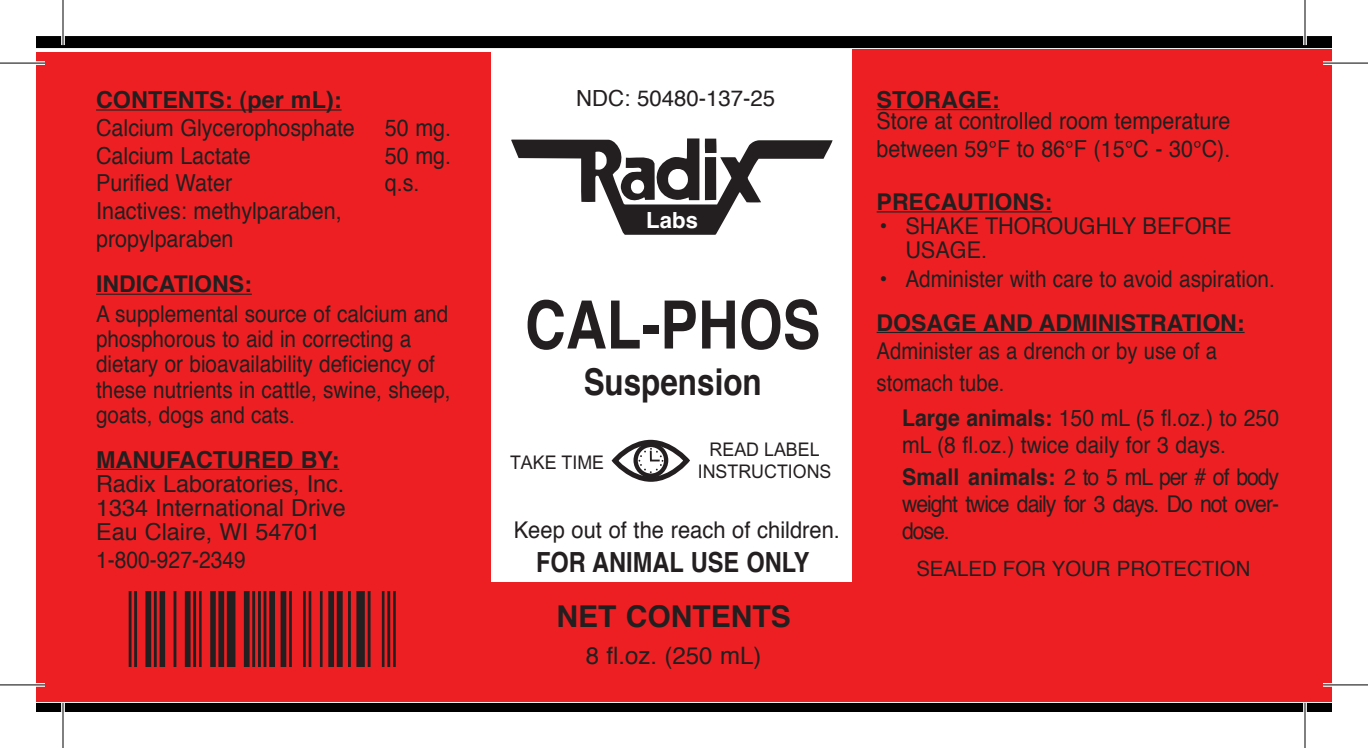
<style>
.page{position:relative;width:1368px;height:748px;background:#fff}
.page>*{position:absolute;margin:0;border:0;box-sizing:border-box;transform-origin:0 0}
.t1{font:700 66.6px "Helvetica";color:#231f20;scale:.85 1}
.t2{font:700 36.9px "Helvetica";color:#231f20;scale:.85 1}
.t3{font:700 30px "Helvetica";color:#231f20}
.t4{font:700 27.6px "Helvetica";color:#231f20;scale:.85 1}
.t5{font:24px "Helvetica";color:#231f20}
.t6{font:23.4px/27.6px "Helvetica";color:#231f20;scale:.92 1}
.t7{font:23.4px/24px "Helvetica";color:#231f20;text-align:justify}
.t8{font:700 23.4px "Helvetica";color:#231f20}
.t9{font:23.4px "Helvetica";color:#231f20;scale:.9 1}
.t10{font:23.1px/25.2px "Helvetica";color:#231f20;scale:.9 1}
.t11{font:23.1px/27.3px "Helvetica";color:#231f20;scale:.92 1}
.t12{font:23.1px/27.3px "Helvetica";letter-spacing:-.05em;color:#231f20;scale:.92 1}
.t13{font:23.1px/31.5px "Helvetica";color:#231f20;scale:.88 1}
.t14{font:23.1px/24px "Helvetica";color:#231f20;scale:.94 1}
.t15{font:23.1px "Helvetica";color:#231f20;scale:.95 1}
.t16{font:700 23.1px "Helvetica";color:#231f20}
.t17{font:22.2px "Helvetica";color:#231f20}
.t18{font:700 22.2px "Helvetica";color:#fff}
.t19{font:21px "Helvetica";color:#231f20}
.t20{font:18.9px/22.5px "Helvetica";color:#231f20;text-align:center;scale:.95 1}
.s1{font-weight:700}
</style>
<div class="page">
<div style="left:483px;top:582px;width:369px;height:119px;background:#ee1f23"></div>
<div style="left:852px;top:50px;width:480px;height:651px;background:#ee1f23"></div>
<div style="left:36px;top:52px;width:455px;height:649px;background:#ee1f23"></div>
<hr style="left:96px;top:109px;width:246px;height:1px;background:#231f20">
<hr style="left:96px;top:293px;width:156px;height:1px;background:#231f20">
<hr style="left:96px;top:468px;width:243px;height:1px;background:#231f20">
<hr style="left:877px;top:109px;width:123px;height:1px;background:#231f20">
<hr style="left:877px;top:211px;width:175px;height:1px;background:#231f20">
<hr style="left:877px;top:331px;width:368px;height:2px;background:#231f20">
<svg style="left:511px;top:138px;width:322px;height:96px"></svg>
<svg style="left:615px;top:442px;width:72px;height:37px"></svg>
<div style="left:612px;top:439px;width:77px;height:42px;border:5px solid #231f20;border-radius:50%"></div>
<div style="left:634px;top:442px;width:34px;height:35px;border:4px solid #231f20;border-radius:50%"></div>
<svg style="left:639px;top:447px;width:24px;height:25px"></svg>
<div style="left:36px;top:36px;width:1296px;height:12px;background:#000"></div>
<div style="left:36px;top:702px;width:1296px;height:9px;background:#000"></div>
<hr style="left:134px;top:591px;width:3px;height:75px;background:#231f20">
<hr style="left:129px;top:591px;width:3px;height:75px;background:#231f20">
<hr style="left:154px;top:591px;width:3px;height:75px;background:#231f20">
<div style="left:145px;top:591px;width:6px;height:75px;background:#231f20"></div>
<svg style="left:160px;top:591px;width:95px;height:75px"></svg>
<hr style="left:264px;top:591px;width:2px;height:75px;background:#231f20">
<hr style="left:258px;top:591px;width:3px;height:75px;background:#231f20">
<svg style="left:269px;top:591px;width:96px;height:75px"></svg>
<hr style="left:382px;top:591px;width:3px;height:75px;background:#231f20">
<hr style="left:368px;top:591px;width:3px;height:75px;background:#231f20">
<hr style="left:393px;top:591px;width:3px;height:75px;background:#231f20">
<hr style="left:387px;top:591px;width:3px;height:75px;background:#231f20">
<hr style="left:0;top:61px;width:45px;height:4px;background:#fff">
<hr style="left:1323px;top:61px;width:45px;height:4px;background:#fff">
<svg style="left:0;top:685px;width:45px;height:1px"></svg>
<svg style="left:1323px;top:685px;width:45px;height:1px"></svg>
<svg style="left:61px;top:36px;width:4px;height:9px"></svg>
<svg style="left:61px;top:702px;width:4px;height:10px"></svg>
<svg style="left:1303px;top:36px;width:4px;height:9px"></svg>
<svg style="left:1303px;top:702px;width:4px;height:10px"></svg>
<hr style="left:0;top:62px;width:45px;height:2px;background:#000">
<hr style="left:1323px;top:62px;width:45px;height:2px;background:#000">
<hr style="left:0;top:683px;width:45px;height:2px;background:#000">
<hr style="left:1323px;top:683px;width:45px;height:2px;background:#000">
<hr style="left:62px;top:0;width:2px;height:45px;background:#000">
<hr style="left:62px;top:702px;width:2px;height:45px;background:#000">
<hr style="left:1304px;top:0;width:2px;height:45px;background:#000">
<hr style="left:1304px;top:702px;width:2px;height:45px;background:#000">
<p class="t8" style="left:96px;top:81px;width:247px">CONTENTS: (per mL):</p>
<p class="t6" style="left:96px;top:114px;width:283px">Calcium Glycerophosphate</p>
<p class="t6" style="left:385px;top:114px;width:74px">50 mg.</p>
<p class="t6" style="left:96px;top:142px;width:170px">Calcium Lactate</p>
<p class="t6" style="left:385px;top:142px;width:74px">50 mg.</p>
<p class="t6" style="left:96px;top:170px;width:149px">Purified Water</p>
<p class="t6" style="left:385px;top:170px;width:39px">q.s.</p>
<p class="t6" style="left:96px;top:197px;width:269px">Inactives: methylparaben, propylparaben</p>
<p class="t16" style="left:96px;top:265px;width:157px">INDICATIONS:</p>
<p class="t10" style="left:96px;top:302px;width:396px">A supplemental source of calcium and phosphorous to aid in correcting a dietary or bioavailability deficiency of these nutrients in cattle, swine, sheep, goats, dogs and cats.</p>
<p class="t8" style="left:96px;top:440px;width:245px">MANUFACTURED BY:</p>
<p class="t7" style="left:96px;top:471px;width:251px">Radix Laboratories, Inc.<br>1334 International Drive Eau Claire, WI 54701</p>
<p class="t9" style="left:96px;top:541px;width:168px">1-800-927-2349</p>
<p class="t17" style="left:576px;top:81px;width:201px">NDC: 50480-137-25</p>
<p class="t8" style="left:877px;top:81px;width:125px">STORAGE:</p>
<p class="t6" style="left:877px;top:108px;width:386px">Store at controlled room temperature between 59°F to 86°F (15°C - 30°C).</p>
<p class="t16" style="left:877px;top:183px;width:177px">PRECAUTIONS:</p>
<p class="t14" style="left:905px;top:215px;width:349px;text-indent:-26px"><span class="s1">•</span> SHAKE THOROUGHLY BEFORE<br>USAGE.</p>
<p class="t10" style="left:877px;top:257px;width:444px;line-height:44.1px"><span class="s1">•</span> Administer with care to avoid aspiration.<br><span class="s1">DOSAGE AND ADMINISTRATION:</span></p>
<p class="t13" style="left:877px;top:335px;width:388px">Administer as a drench or by use of a stomach tube.</p>
<p class="t18" style="left:646px;top:202px;width:53px">Labs</p>
<h1 class="t1" style="left:525px;top:271px;width:349px">CAL-PHOS</h1>
<h2 class="t2" style="left:584px;top:352px;width:211px">Suspension</h2>
<p class="t20" style="left:510px;top:451px;width:101px">TAKE TIME</p>
<p class="t20" style="left:698px;top:437px;width:142px">READ LABEL<br>INSTRUCTIONS</p>
<p class="t11" style="left:902px;top:404px;width:411px"><span class="s1">Large animals:</span> 150 mL (5 fl.oz.) to 250 mL (8 fl.oz.) twice daily for 3 days.</p>
<p class="t12" style="left:902px;top:463px;width:411px"><span class="s1">Small animals:</span> 2 to 5 mL per # of body weight twice daily for 3 days. Do not over-</p>
<p class="t15" style="left:514px;top:511px;width:345px">Keep out of the reach of children.</p>
<p class="t11" style="left:902px;top:518px;width:53px">dose.</p>
<p class="t4" style="left:536px;top:539px;width:323px">FOR ANIMAL USE ONLY</p>
<p class="t3" style="left:557px;top:592px;width:236px">NET CONTENTS</p>
<p class="t5" style="left:586px;top:636px;width:177px">8 fl.oz. (250 mL)</p>
<p class="t19" style="left:916px;top:552px;width:336px">SEALED FOR YOUR PROTECTION</p>
</div>
